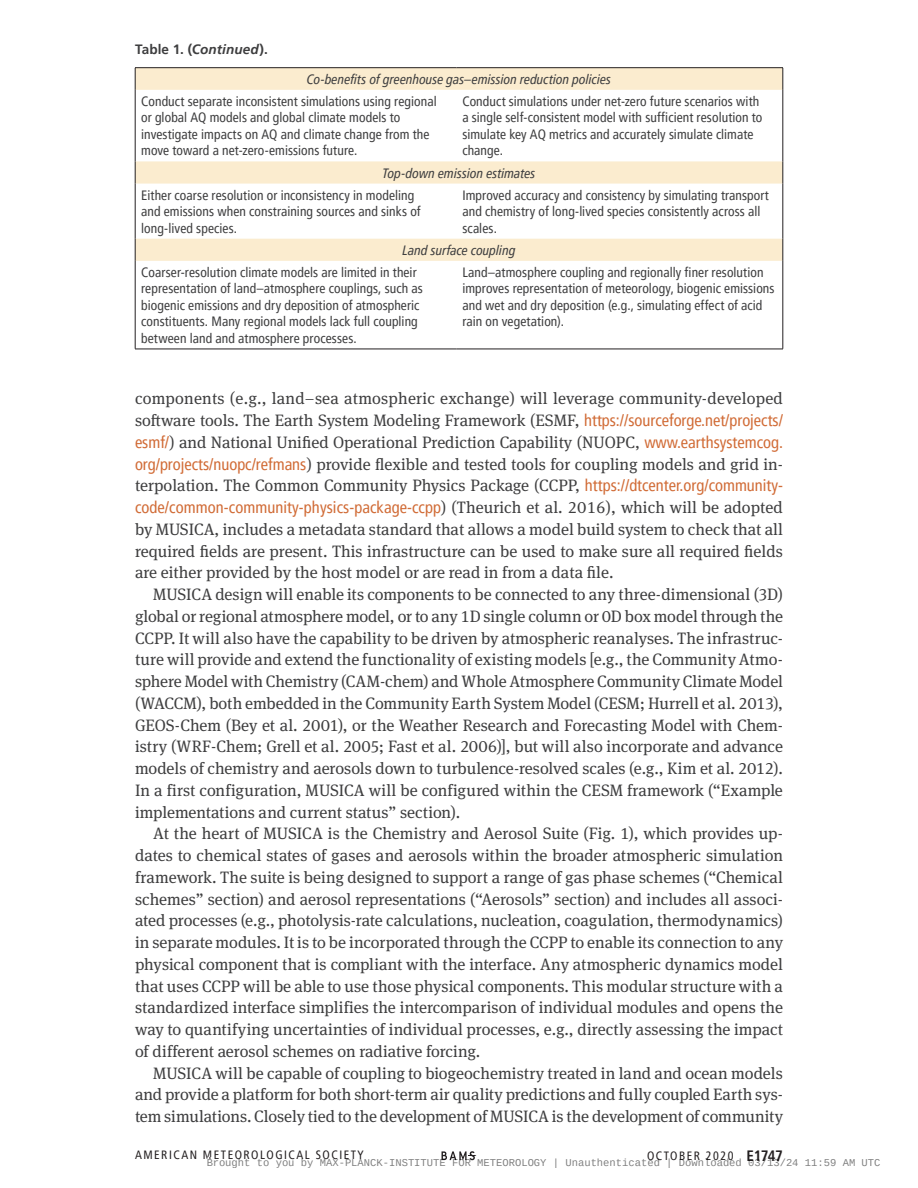
<style>
.page{position:relative;width:918px;height:1188px;background:#fff}
.page>*{position:absolute;margin:0;border:0;box-sizing:border-box;transform-origin:0 0}
.Body_Text{font:16.5px/21.8px "Meta Serif Pro";letter-spacing:-.01em;color:#3e3e3f;text-align:justify}
.First_Paragraph{font:16.5px/21.8px "Meta Serif Pro";color:#3e3e3f;text-align:justify}
.Table_Body{font:condensed 13.5px/16.5px "Frutiger LT Pro";letter-spacing:.005em;color:#3e3e3f}
.Table_Body-2{font:italic condensed 13.5px "Frutiger LT Pro";letter-spacing:.005em;color:#3e3e3f}
.Caption__table{font:700 13.5px "Frutiger LT Pro";letter-spacing:.01em;color:#3e3e3f}
.t1{font:condensed 12px "Frutiger LT Pro";letter-spacing:.125em;color:#231f20}
.t2{font:10.5px "Liberation Mono";color:rgb(0 0 0/.5)}
.s1{font-style:italic}
.s2{font-family:"Frutiger LT Pro";font-stretch:condensed;color:#d16c37}
.s3{font-weight:700;font-size:15px}
</style>
<div class="page">
<svg style="left:442px;top:1151px;width:34px;height:9px"></svg>
<svg style="left:136px;top:68px;width:647px;height:193px"></svg>
<svg style="left:135px;top:68px;width:1px;height:22px"></svg>
<svg style="left:783px;top:68px;width:1px;height:22px"></svg>
<hr style="left:135px;top:90px;width:1px;height:71px;background:#231f20">
<hr style="left:783px;top:90px;width:1px;height:71px;background:#231f20">
<svg style="left:135px;top:161px;width:1px;height:23px"></svg>
<svg style="left:783px;top:161px;width:1px;height:23px"></svg>
<hr style="left:135px;top:184px;width:1px;height:55px;background:#231f20">
<hr style="left:783px;top:184px;width:1px;height:55px;background:#231f20">
<svg style="left:135px;top:239px;width:1px;height:22px"></svg>
<svg style="left:783px;top:239px;width:1px;height:22px"></svg>
<hr style="left:135px;top:261px;width:1px;height:88px;background:#231f20">
<hr style="left:783px;top:261px;width:1px;height:88px;background:#231f20">
<hr style="left:135px;top:349px;width:321px;height:1px;background:#231f20">
<hr style="left:456px;top:349px;width:327px;height:1px;background:#231f20">
<hr style="left:135px;top:67px;width:321px;height:1px;background:#231f20">
<hr style="left:456px;top:67px;width:327px;height:1px;background:#231f20">
<p class="Caption__table" style="left:135px;top:41px;width:135px">Table 1. (<span class="s1">Continued</span>).</p>
<p class="Table_Body-2" style="left:307px;top:71px;width:306px">Co-benefits of greenhouse gas–emission reduction policies</p>
<p class="Table_Body" style="left:141px;top:93px;width:297px">Conduct separate inconsistent simulations using regional or global AQ models and global climate models to investigate impacts on AQ and climate change from the move toward a net-zero-emissions future.</p>
<p class="Table_Body" style="left:462px;top:93px;width:302px">Conduct simulations under net-zero future scenarios with a single self-consistent model with sufficient resolution to simulate key AQ metrics and accurately simulate climate change.</p>
<p class="Table_Body-2" style="left:382px;top:165px;width:155px">Top-down emission estimates</p>
<p class="Table_Body" style="left:141px;top:187px;width:281px">Either coarse resolution or inconsistency in modeling and emissions when constraining sources and sinks of long-lived species.</p>
<p class="Table_Body" style="left:462px;top:187px;width:308px">Improved accuracy and consistency by simulating transport and chemistry of long-lived species consistently across all scales.</p>
<p class="Table_Body-2" style="left:402px;top:242px;width:115px">Land surface coupling</p>
<p class="Table_Body" style="left:141px;top:264px;width:283px">Coarser-resolution climate models are limited in their representation of land–atmosphere couplings, such as biogenic emissions and dry deposition of atmospheric constituents. Many regional models lack full coupling between land and atmosphere processes.</p>
<p class="Table_Body" style="left:462px;top:264px;width:314px">Land–atmosphere coupling and regionally finer resolution improves representation of meteorology, biogenic emissions and wet and dry deposition (e.g., simulating effect of acid rain on vegetation).</p>
<p class="First_Paragraph" style="left:135px;top:387px;width:650px">components (e.g., land–sea atmospheric exchange) will leverage community-developed software tools. The Earth System Modeling Framework (ESMF, <span class="s2">https://sourceforge.net/projects/ esmf/</span>) and National Unified Operational Prediction Capability (NUOPC, <span class="s2">www.earthsystemcog. org/projects/nuopc/refmans</span>) provide flexible and tested tools for coupling models and grid in&shy;terpolation. The Common Community Physics Package (CCPP, <span class="s2">https://dtcenter.org/community&shy;code/common-community-physics-package-ccpp</span>) (Theurich et al. 2016), which will be adopted by MUSICA, includes a metadata standard that allows a model build system to check that all required fields are present. This infrastructure can be used to make sure all required fields are either provided by the host model or are read in from a data file.</p>
<p class="Body_Text" style="left:135px;top:583px;width:650px;text-indent:18px">MUSICA design will enable its components to be connected to any three-dimensional (3D) global or regional atmosphere model, or to any 1D single column or 0D box model through the CCPP. It will also have the capability to be driven by atmospheric reanalyses. The infrastruc&shy;ture will provide and extend the functionality of existing models [e.g., the Community Atmo&shy;sphere Model with Chemistry (CAM-chem) and Whole Atmosphere Community Climate Model (WACCM), both embedded in the Community Earth System Model (CESM; Hurrell et al. 2013), GEOS-Chem (Bey et al. 2001), or the Weather Research and Forecasting Model with Chem&shy;istry (WRF-Chem; Grell et al. 2005; Fast et al. 2006)], but will also incorporate and advance models of chemistry and aerosols down to turbulence-resolved scales (e.g., Kim et al. 2012).<br>In a first configuration, MUSICA will be configured within the CESM framework (“Example implementations and current status” section).</p>
<p class="Body_Text" style="left:135px;top:822px;width:650px;text-indent:18px">At the heart of MUSICA is the Chemistry and Aerosol Suite (Fig. 1), which provides up&shy;dates to chemical states of gases and aerosols within the broader atmospheric simulation framework. The suite is being designed to support a range of gas phase schemes (“Chemical schemes” section) and aerosol representations (“Aerosols” section) and includes all associ&shy;ated processes (e.g., photolysis-rate calculations, nucleation, coagulation, thermodynamics) in separate modules. It is to be incorporated through the CCPP to enable its connection to any physical component that is compliant with the interface. Any atmospheric dynamics model that uses CCPP will be able to use those physical components. This modular structure with a standardized interface simplifies the intercomparison of individual modules and opens the way to quantifying uncertainties of individual processes, e.g., directly assessing the impact of different aerosol schemes on radiative forcing.</p>
<p class="Body_Text" style="left:135px;top:1061px;width:650px;text-indent:18px">MUSICA will be capable of coupling to biogeochemistry treated in land and ocean models and provide a platform for both short-term air quality predictions and fully coupled Earth sys&shy;tem simulations. Closely tied to the development of MUSICA is the development of community</p>
<p class="t1" style="left:135px;top:1148px;width:230px">AMERICAN METEOROLOGICAL SOCIETY</p>
<p class="t1" style="left:647px;top:1149px;width:137px">OCTOBER 2020 <span class="s3">E1747</span></p>
<p class="t2" style="left:206px;top:1157px;width:676px">Brought to you by MAX-PLANCK-INSTITUTE FOR METEOROLOGY | Unauthenticated | Downloaded 03/13/24 11:59 AM UTC</p>
</div>
